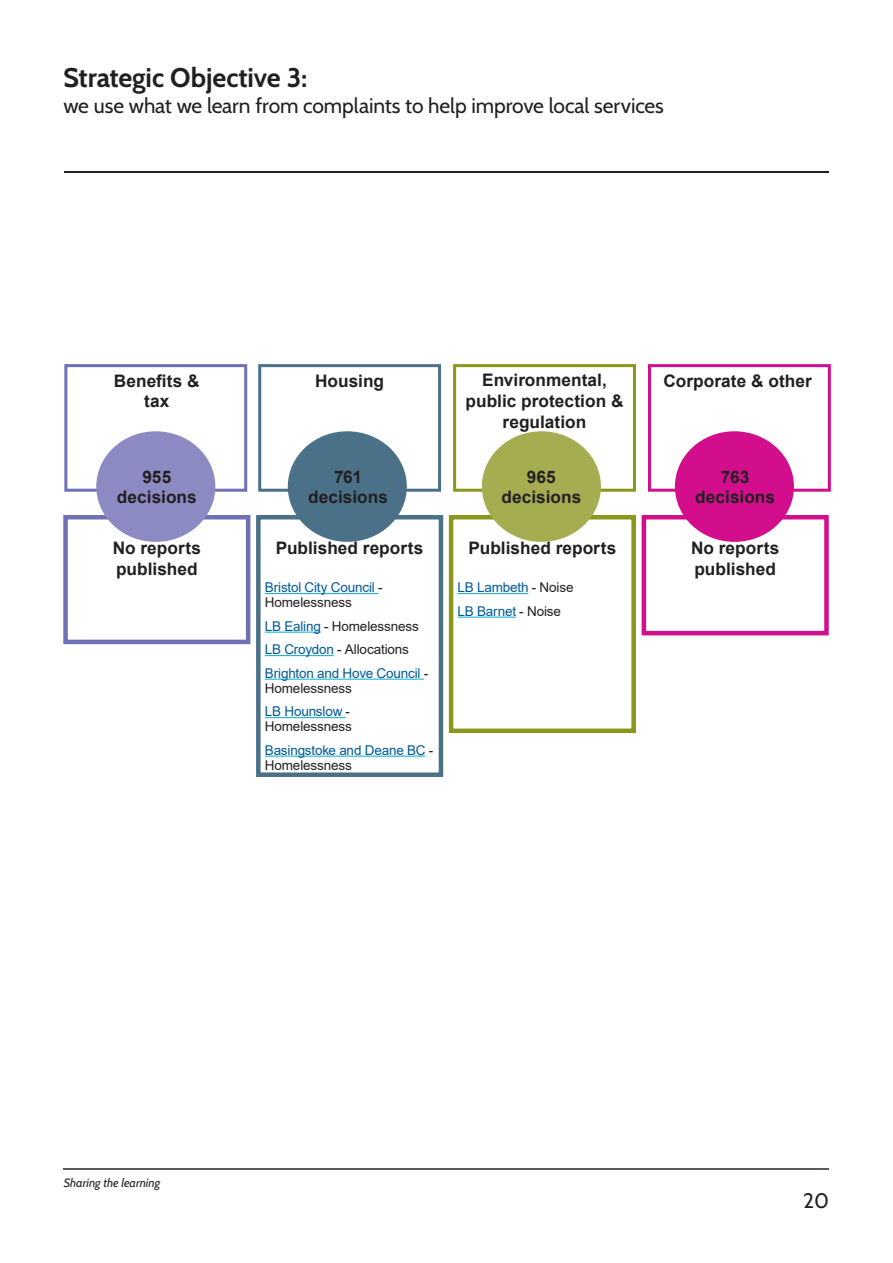
<style>
.page{position:relative;width:893px;height:1263px;background:#fff}
.page>*{position:absolute;margin:0;border:0;box-sizing:border-box;transform-origin:0 0}
.Strategic_Objective{font:700 27px "Cabin";letter-spacing:-.005em;color:#231f20}
.Strategic_objective{font:21px "Cabin";letter-spacing:-.005em;color:#231f20}
.Body_Text{font:700 17.25px/20.7px "Arial";letter-spacing:.005em;color:#231f20;text-align:center}
.Decisions_style{font:13.5px/15px "Arial";letter-spacing:-.01em;color:#005998}
.Decisions_style-2{font:13.5px/15px "Arial";letter-spacing:-.01em;color:#231f20}
.t1{font:italic 12px "Cabin";color:#231f20}
.s1{color:#231f20}
.s2{color:#005998}
</style>
<div class="page">
<hr style="left:63px;top:1167px;width:768px;height:4px;background:#231f20;opacity:.27">
<div style="left:63px;top:170px;width:768px;height:5px;background:#231f20;opacity:.27"></div>
<div style="left:64px;top:364px;width:183px;height:128px;border:3px solid #7070b4"></div>
<div style="left:63px;top:515px;width:187px;height:129px;border:4px solid #7070b4"></div>
<div style="left:98px;top:433px;width:116px;height:107px;background:#8c8ac3;border-radius:50%"></div>
<div style="left:96px;top:431px;width:119px;height:111px;border:3px solid #8c8ac3;border-radius:50%"></div>
<div style="left:453px;top:364px;width:183px;height:128px;border:3px solid #8b971b"></div>
<div style="left:258px;top:364px;width:183px;height:128px;border:3px solid #4b7189"></div>
<hr style="left:265px;top:593px;width:113px;height:1px;background:#00abcd">
<hr style="left:265px;top:632px;width:56px;height:1px;background:#00abcd">
<hr style="left:265px;top:655px;width:69px;height:1px;background:#00abcd">
<hr style="left:265px;top:679px;width:159px;height:1px;background:#00abcd">
<hr style="left:265px;top:717px;width:81px;height:1px;background:#00abcd">
<hr style="left:265px;top:756px;width:160px;height:1px;background:#00abcd">
<div style="left:256px;top:515px;width:187px;height:262px;border:4px solid #4b7189"></div>
<div style="left:648px;top:364px;width:183px;height:128px;border:3px solid #d20e8c"></div>
<div style="left:289px;top:433px;width:116px;height:107px;background:#4b7189;border-radius:50%"></div>
<div style="left:288px;top:431px;width:119px;height:111px;border:3px solid #4b7189;border-radius:50%"></div>
<div style="left:642px;top:515px;width:187px;height:120px;border:4px solid #d20e8c"></div>
<div style="left:676px;top:433px;width:116px;height:107px;background:#d20e8c;border-radius:50%"></div>
<div style="left:675px;top:431px;width:119px;height:111px;border:3px solid #d20e8c;border-radius:50%"></div>
<hr style="left:458px;top:593px;width:70px;height:1px;background:#00abcd">
<hr style="left:458px;top:617px;width:58px;height:1px;background:#00abcd">
<div style="left:449px;top:515px;width:187px;height:218px;border:4px solid #8b971b"></div>
<div style="left:483px;top:433px;width:116px;height:107px;background:#a5ad50;border-radius:50%"></div>
<div style="left:482px;top:431px;width:119px;height:111px;border:3px solid #a5ad50;border-radius:50%"></div>
<p class="Strategic_Objective" style="left:63px;top:62px;width:245px">Strategic Objective 3:</p>
<h3 class="Strategic_objective" style="left:63px;top:92px;width:602px">we use what we learn from complaints to help improve local services</h3>
<p class="Body_Text" style="left:114px;top:370px;width:87px">Benefits &amp; tax</p>
<p class="Body_Text" style="left:315px;top:370px;width:71px">Housing</p>
<p class="Body_Text" style="left:466px;top:370px;width:159px">Environmental, public protection &amp; regulation</p>
<p class="Body_Text" style="left:663px;top:370px;width:150px">Corporate &amp; other</p>
<p class="Body_Text" style="left:117px;top:466px;width:81px">955 decisions</p>
<p class="Body_Text" style="left:308px;top:466px;width:81px">761 decisions</p>
<p class="Body_Text" style="left:501px;top:466px;width:81px">965 decisions</p>
<p class="Body_Text" style="left:695px;top:466px;width:81px">763 decisions</p>
<p class="Body_Text" style="left:113px;top:538px;width:90px;text-align:left">No reports published</p>
<p class="Body_Text" style="left:276px;top:538px;width:149px">Published reports</p>
<p class="Decisions_style" style="left:265px;top:580px;width:119px">Bristol City Council <span class="s1">-<br>Homelessness</span></p>
<p class="Decisions_style-2" style="left:265px;top:618px;width:156px"><span class="s2">LB Ealing</span> - Homelessness</p>
<p class="Decisions_style-2" style="left:265px;top:642px;width:146px"><span class="s2">LB Croydon</span> - Allocations</p>
<p class="Decisions_style" style="left:265px;top:665px;width:165px">Brighton and Hove Council <span class="s1">-<br>Homelessness</span></p>
<p class="Decisions_style-2" style="left:265px;top:704px;width:89px"><span class="s2">LB Hounslow</span> -<br>Homelessness</p>
<p class="Decisions_style" style="left:265px;top:742px;width:170px">Basingstoke and Deane BC <span class="s1">-<br>Homelessness</span></p>
<p class="Body_Text" style="left:469px;top:538px;width:149px">Published reports</p>
<p class="Decisions_style" style="left:458px;top:580px;width:117px">LB Lambeth <span class="s1">- Noise</span></p>
<p class="Decisions_style" style="left:458px;top:603px;width:105px">LB Barnet <span class="s1">- Noise</span></p>
<p class="Body_Text" style="left:691px;top:538px;width:90px;text-align:left">No reports published</p>
<p class="t1" style="left:64px;top:1175px;width:98px">Sharing the learning</p>
<p class="Strategic_objective" style="left:803px;top:1187px;width:27px">20</p>
</div>
